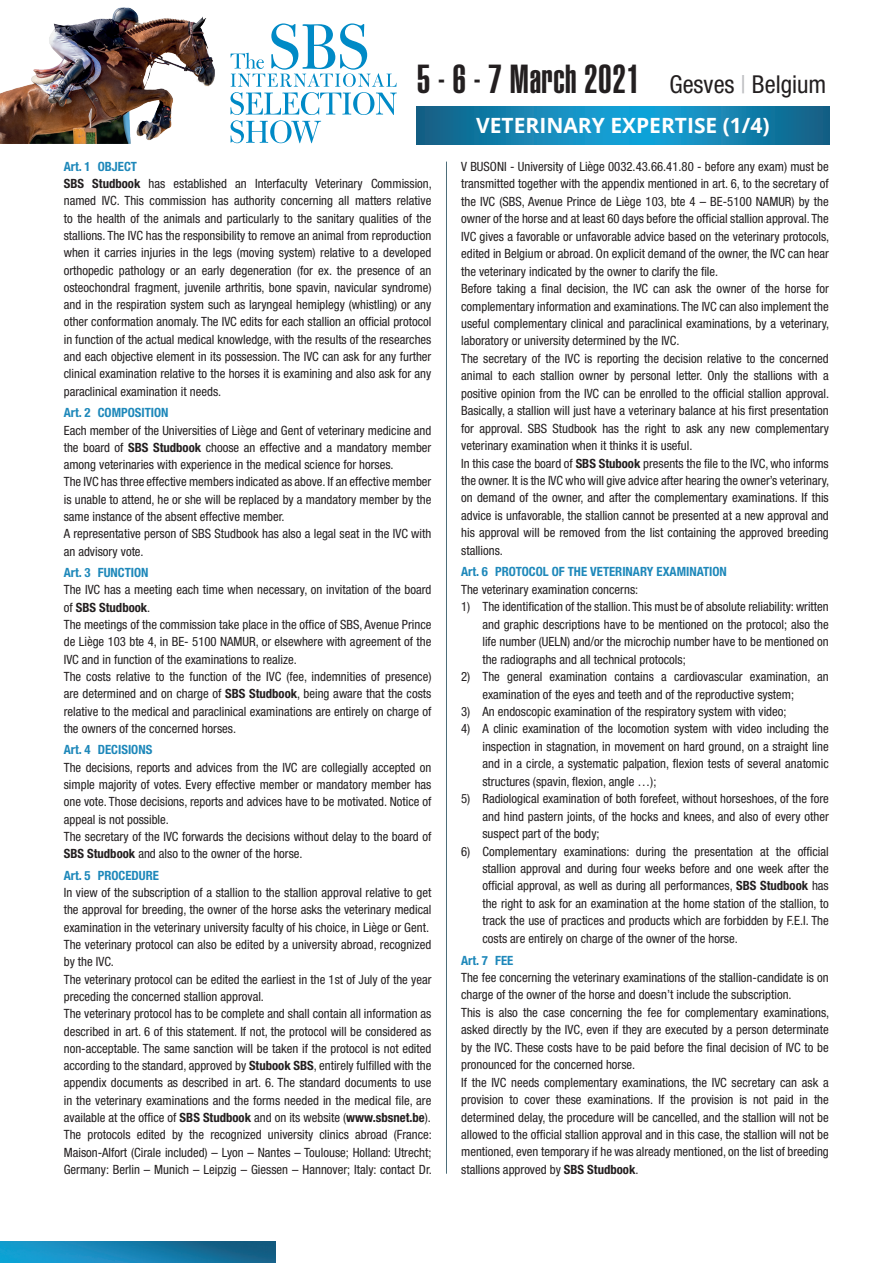
<style>
.page{position:relative;width:893px;height:1263px;background:#fff}
.page>*{position:absolute;margin:0;border:0;box-sizing:border-box;transform-origin:0 0}
.t1{font:39.9px "Helvetica LT Std Ultra Comp";letter-spacing:.01em;color:#231f20}
.t2{font:700 21px "Open Sans";color:#fff}
.t3{font:condensed 12.75px/17.2px "Helvetica Neue LT Std";color:#231f20}
.t4{font:700 condensed 12.75px "Helvetica Neue LT Std";color:#1e88ba}
.s1{font-family:"Helvetica Neue LT Std";font-stretch:condensed;font-size:24.6px}
.s2{font-family:"Helvetica Neue LT Std";font-stretch:condensed;font-size:24.6px;color:#bcbdc0}
.s3{font-weight:700;color:#1e88ba}
.s4{font-weight:700}
</style>
<div class="page">
<img style="left:0;top:1242px;width:275px;height:21px">
<svg style="left:417px;top:106px;width:412px;height:39px;background:#1483b1"></svg>
<img style="left:0;top:7px;width:215px;height:137px">
<svg style="left:230px;top:23px;width:167px;height:120px"></svg>
<hr style="left:446px;top:162px;width:1px;height:1012px;background:#4d6e7a">
<h1 class="t1" style="left:417px;top:56px;width:411px">5 - 6 - 7 March 2021 <span class="s1">Gesves</span> <span class="s2">|</span> <span class="s1">Belgium</span></h1>
<h2 class="t2" style="left:476px;top:111px;width:295px">VETERINARY EXPERTISE (1/4)</h2>
<p class="t3" style="left:64px;top:157px;width:370px"><span class="s3">Art. 1 OBJECT<br></span><span class="s4">SBS Studbook</span> has established an Interfaculty Veterinary Commission, named IVC. This commission has authority concerning all matters relative to the health of the animals and particularly to the sanitary qualities of the stallions. The IVC has the responsibility to remove an animal from reproduction when it carries injuries in the legs (moving system) relative to a developed orthopedic pathology or an early degeneration (for ex. the presence of an osteochondral fragment, juvenile arthritis, bone spavin, navicular syndrome) and in the respiration system such as laryngeal hemiplegy (whistling) or any other conformation anomaly. The IVC edits for each stallion an official protocol in function of the actual medical knowledge, with the results of the researches and each objective element in its possession. The IVC can ask for any further clinical examination relative to the horses it is examining and also ask for any paraclinical examination it needs.</p>
<p class="t4" style="left:64px;top:405px;width:106px">Art. 2 COMPOSITION</p>
<p class="t3" style="left:64px;top:421px;width:369px">Each member of the Universities of Liège and Gent of veterinary medicine and the board of <span class="s4">SBS Studbook</span> choose an effective and a mandatory member among veterinaries with experience in the medical science for horses.<br>The IVC has three effective members indicated as above. If an effective member is unable to attend, he or she will be replaced by a mandatory member by the same instance of the absent effective member.<br>A representative person of SBS Studbook has also a legal seat in the IVC with an advisory vote.</p>
<p class="t4" style="left:64px;top:565px;width:86px">Art. 3 FUNCTION</p>
<p class="t3" style="left:64px;top:581px;width:369px">The IVC has a meeting each time when necessary, on invitation of the board of <span class="s4">SBS Studbook</span>.<br>The meetings of the commission take place in the office of SBS, Avenue Prince de Liège 103 bte 4, in BE- 5100 NAMUR, or elsewhere with agreement of the IVC and in function of the examinations to realize.<br>The costs relative to the function of the IVC (fee, indemnities of presence) are determined and on charge of <span class="s4">SBS Studbook</span>, being aware that the costs relative to the medical and paraclinical examinations are entirely on charge of the owners of the concerned horses.</p>
<p class="t4" style="left:64px;top:742px;width:90px">Art. 4 DECISIONS</p>
<p class="t3" style="left:64px;top:758px;width:369px">The decisions, reports and advices from the IVC are collegially accepted on simple majority of votes. Every effective member or mandatory member has one vote. Those decisions, reports and advices have to be motivated. Notice of appeal is not possible.<br>The secretary of the IVC forwards the decisions without delay to the board of <span class="s4">SBS Studbook</span> and also to the owner of the horse.</p>
<p class="t4" style="left:64px;top:867px;width:97px">Art. 5 PROCEDURE</p>
<p class="t3" style="left:64px;top:884px;width:370px">In view of the subscription of a stallion to the stallion approval relative to get the approval for breeding, the owner of the horse asks the veterinary medical examination in the veterinary university faculty of his choice, in Liège or Gent.<br>The veterinary protocol can also be edited by a university abroad, recognized by the IVC.<br>The veterinary protocol can be edited the earliest in the 1st of July of the year preceding the concerned stallion approval.<br>The veterinary protocol has to be complete and shall contain all information as described in art. 6 of this statement. If not, the protocol will be considered as non-acceptable. The same sanction will be taken if the protocol is not edited according to the standard, approved by <span class="s4">Stubook SBS</span>, entirely fulfilled with the appendix documents as described in art. 6. The standard documents to use in the veterinary examinations and the forms needed in the medical file, are available at the office of <span class="s4">SBS Studbook</span> and on its website (<span class="s4">www.sbsnet.be</span>).<br>The protocols edited by the recognized university clinics abroad (France:<br>Maison-Alfort (Cirale included) – Lyon – Nantes – Toulouse; Holland: Utrecht; Germany: Berlin – Munich – Leipzig – Giessen – Hannover; Italy: contact Dr.</p>
<p class="t3" style="left:461px;top:158px;width:370px">V BUSONI - University of Liège 0032.43.66.41.80 - before any exam) must be transmitted together with the appendix mentioned in art. 6, to the secretary of the IVC (SBS, Avenue Prince de Liège 103, bte 4 – BE-5100 NAMUR) by the owner of the horse and at least 60 days before the official stallion approval. The IVC gives a favorable or unfavorable advice based on the veterinary protocols, edited in Belgium or abroad. On explicit demand of the owner, the IVC can hear the veterinary indicated by the owner to clarify the file.<br>Before taking a final decision, the IVC can ask the owner of the horse for complementary information and examinations. The IVC can also implement the useful complementary clinical and paraclinical examinations, by a veterinary, laboratory or university determined by the IVC.<br>The secretary of the IVC is reporting the decision relative to the concerned animal to each stallion owner by personal letter. Only the stallions with a positive opinion from the IVC can be enrolled to the official stallion approval.<br>Basically, a stallion will just have a veterinary balance at his first presentation for approval. SBS Studbook has the right to ask any new complementary veterinary examination when it thinks it is useful.<br>In this case the board of <span class="s4">SBS Stubook</span> presents the file to the IVC, who informs the owner. It is the IVC who will give advice after hearing the owner’s veterinary, on demand of the owner, and after the complementary examinations. If this advice is unfavorable, the stallion cannot be presented at a new approval and his approval will be removed from the list containing the approved breeding stallions.</p>
<p class="t4" style="left:461px;top:564px;width:267px">Art. 6 PROTOCOL OF THE VETERINARY EXAMINATION</p>
<p class="t3" style="left:461px;top:581px;width:179px">The veterinary examination concerns:</p>
<p class="t3" style="left:482px;top:598px;width:348px;text-align:justify;text-indent:-21px">1) The identification of the stallion. This must be of absolute reliability: written and graphic descriptions have to be mentioned on the protocol; also the life number (UELN) and/or the microchip number have to be mentioned on the radiographs and all technical protocols;</p>
<p class="t3" style="left:482px;top:668px;width:348px;text-indent:-21px">2) The general examination contains a cardiovascular examination, an examination of the eyes and teeth and of the reproductive system;</p>
<p class="t3" style="left:461px;top:703px;width:327px">3) An endoscopic examination of the respiratory system with video;</p>
<p class="t3" style="left:482px;top:720px;width:348px;text-align:justify;text-indent:-21px">4) A clinic examination of the locomotion system with video including the inspection in stagnation, in movement on hard ground, on a straight line and in a circle, a systematic palpation, flexion tests of several anatomic structures (spavin, flexion, angle …);</p>
<p class="t3" style="left:482px;top:790px;width:348px;text-align:justify;text-indent:-21px">5) Radiological examination of both forefeet, without horseshoes, of the fore and hind pastern joints, of the hocks and knees, and also of every other suspect part of the body;</p>
<p class="t3" style="left:482px;top:842px;width:348px;text-align:justify;text-indent:-21px">6) Complementary examinations: during the presentation at the official stallion approval and during four weeks before and one week after the official approval, as well as during all performances, <span class="s4">SBS Studbook</span> has the right to ask for an examination at the home station of the stallion, to track the use of practices and products which are forbidden by F.E.I. The costs are entirely on charge of the owner of the horse.</p>
<p class="t4" style="left:461px;top:952px;width:54px">Art. 7 FEE</p>
<p class="t3" style="left:461px;top:969px;width:370px">The fee concerning the veterinary examinations of the stallion-candidate is on charge of the owner of the horse and doesn’t include the subscription.<br>This is also the case concerning the fee for complementary examinations, asked directly by the IVC, even if they are executed by a person determinate by the IVC. These costs have to be paid before the final decision of IVC to be pronounced for the concerned horse.<br>If the IVC needs complementary examinations, the IVC secretary can ask a provision to cover these examinations. If the provision is not paid in the determined delay, the procedure will be cancelled, and the stallion will not be allowed to the official stallion approval and in this case, the stallion will not be mentioned, even temporary if he was already mentioned, on the list of breeding stallions approved by <span class="s4">SBS Studbook</span>.</p>
</div>
